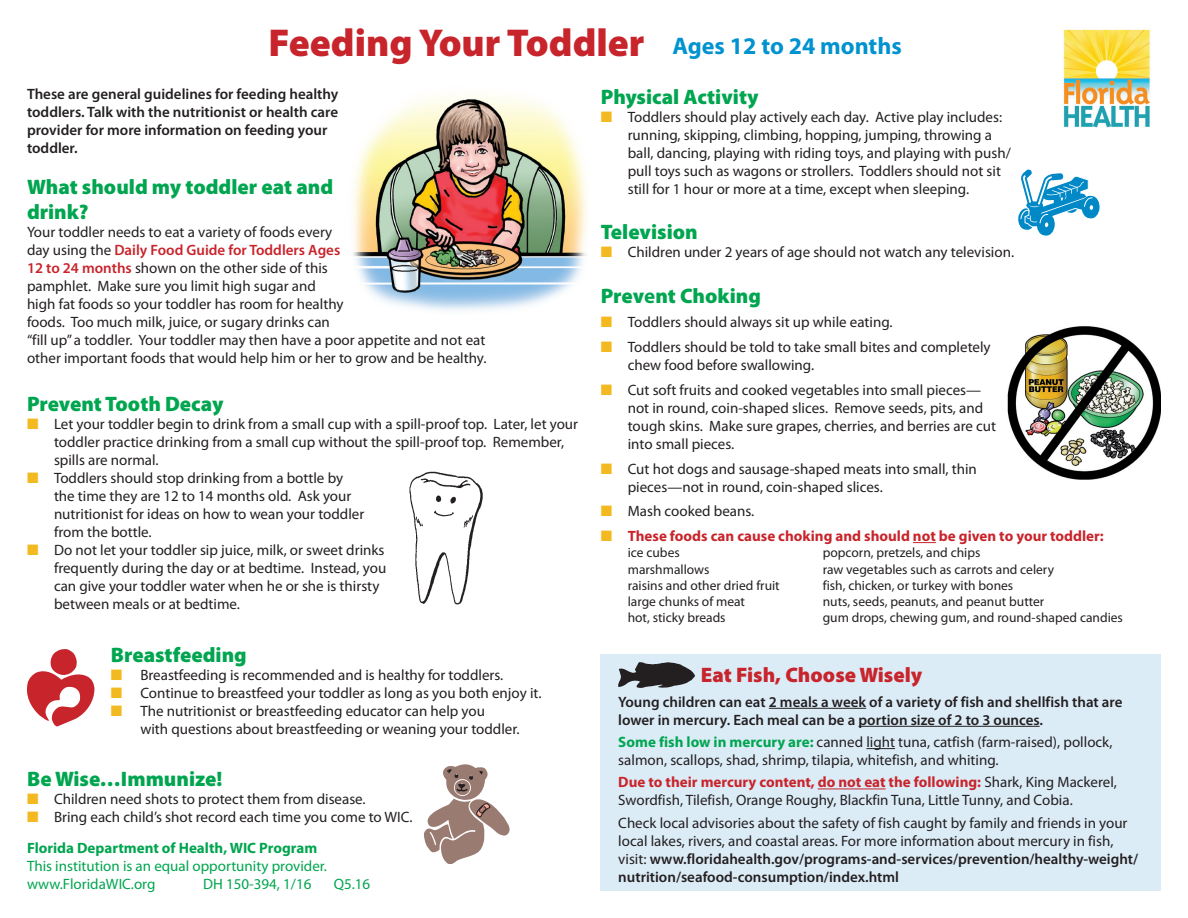
<style>
.page{position:relative;width:1188px;height:918px;background:#fff}
.page>*{position:absolute;margin:0;border:0;box-sizing:border-box;transform-origin:0 0}
.t1{font:900 39px "Myriad Pro";color:#c8242b}
.t2{font:900 21px/25.2px "Myriad Pro";color:#00a54f}
.t3{font:900 21px "Myriad Pro";color:#c8242b}
.t4{font:15px/18px "Myriad Pro";color:#231f20}
.t5{font:600 15px/18px "Myriad Pro";color:#231f20}
.t6{font:15px/18px "Myriad Pro";color:#00a54f}
.t7{font:700 15px "Myriad Pro";color:#c8242b}
.t8{font:700 15px "Myriad Pro";color:#00a54f}
.t9{font:13.5px "Myriad Pro";color:#231f20}
.s1{font-weight:700;font-size:24px;color:#0093d0}
.s2{font-weight:600;color:#c8242b}
.s3{color:#f2b920}
.s4{font-weight:700}
.s5{font-weight:700;color:#00a54f}
.s6{font-weight:700;color:#c8242b}
.s7{font-weight:600}
</style>
<div class="page">
<svg style="left:913px;top:542px;width:23px;height:1px"></svg>
<img style="left:409px;top:471px;width:73px;height:134px">
<svg style="left:27px;top:649px;width:67px;height:77px"></svg>
<img style="left:1007px;top:326px;width:154px;height:154px">
<div style="left:601px;top:655px;width:560px;height:236px;background:#dcecf7"></div>
<img style="left:619px;top:663px;width:75px;height:25px">
<hr style="left:769px;top:708px;width:97px;height:1px;background:#231f20">
<hr style="left:859px;top:726px;width:181px;height:1px;background:#231f20">
<svg style="left:866px;top:748px;width:29px;height:1px"></svg>
<hr style="left:818px;top:789px;width:68px;height:1px;background:#c8242b">
<img style="left:353px;top:96px;width:234px;height:215px">
<svg style="left:424px;top:764px;width:85px;height:100px"></svg>
<svg style="left:1018px;top:170px;width:82px;height:66px"></svg>
<img style="left:1063px;top:29px;width:88px;height:99px">
<h1 class="t1" style="left:269px;top:17px;width:635px">Feeding Your Toddler <span class="s1">Ages 12 to 24 months</span></h1>
<p class="t5" style="left:27px;top:85px;width:313px">These are general guidelines for feeding healthy toddlers. Talk with the nutritionist or health care provider for more information on feeding your toddler.</p>
<h2 class="t2" style="left:27px;top:173px;width:308px">What should my toddler eat and drink?</h2>
<p class="t4" style="left:27px;top:222px;width:461px">Your toddler needs to eat a variety of foods every<br>day using the <span class="s2">Daily Food Guide for Toddlers Ages<br>12 to 24 months</span> shown on the other side of this<br>pamphlet. Make sure you limit high sugar and<br>high fat foods so your toddler has room for healthy<br>foods. Too much milk, juice, or sugary drinks can<br>“fill up” a toddler. Your toddler may then have a poor appetite and not eat other important foods that would help him or her to grow and be healthy.</p>
<h2 class="t2" style="left:27px;top:391px;width:198px">Prevent Tooth Decay</h2>
<p class="t4" style="left:54px;top:415px;width:526px;text-indent:-27px"><span class="s3">■</span> Let your toddler begin to drink from a small cup with a spill‑proof top. Later, let your toddler practice drinking from a small cup without the spill‑proof top. Remember, spills are normal.</p>
<p class="t4" style="left:54px;top:469px;width:312px;text-indent:-27px"><span class="s3">■</span> Toddlers should stop drinking from a bottle by the time they are 12 to 14 months old. Ask your nutritionist for ideas on how to wean your toddler from the bottle.</p>
<p class="t4" style="left:54px;top:541px;width:334px;text-indent:-27px"><span class="s3">■</span> Do not let your toddler sip juice, milk, or sweet drinks frequently during the day or at bedtime. Instead, you can give your toddler water when he or she is thirsty between meals or at bedtime.</p>
<h2 class="t2" style="left:111px;top:641px;width:138px">Breastfeeding</h2>
<p class="t4" style="left:111px;top:665px;width:394px"><span class="s3">■</span> Breastfeeding is recommended and is healthy for toddlers.</p>
<p class="t4" style="left:111px;top:683px;width:432px"><span class="s3">■</span> Continue to breastfeed your toddler as long as you both enjoy it.</p>
<p class="t4" style="left:140px;top:701px;width:381px;text-indent:-30px"><span class="s3">■</span> The nutritionist or breastfeeding educator can help you<br>with questions about breastfeeding or weaning your toddler.</p>
<h2 class="t2" style="left:27px;top:765px;width:197px">Be Wise…Immunize!</h2>
<p class="t4" style="left:27px;top:790px;width:340px"><span class="s3">■</span> Children need shots to protect them from disease.</p>
<p class="t4" style="left:27px;top:808px;width:387px"><span class="s3">■</span> Bring each child’s shot record each time you come to WIC.</p>
<p class="t8" style="left:27px;top:839px;width:292px">Florida Department of Health, WIC Program</p>
<p class="t6" style="left:27px;top:857px;width:302px">This institution is an equal opportunity provider. www.FloridaWIC.org</p>
<p class="t6" style="left:203px;top:875px;width:110px">DH 150-394, 1/16</p>
<p class="t6" style="left:334px;top:875px;width:38px">Q5.16</p>
<h2 class="t2" style="left:601px;top:83px;width:159px">Physical Activity</h2>
<p class="t4" style="left:628px;top:107px;width:385px;text-indent:-27px"><span class="s3">■</span> Toddlers should play actively each day. Active play includes: running, skipping, climbing, hopping, jumping, throwing a ball, dancing, playing with riding toys, and playing with push/ pull toys such as wagons or strollers. Toddlers should not sit still for 1 hour or more at a time, except when sleeping.</p>
<h2 class="t2" style="left:601px;top:219px;width:99px">Television</h2>
<p class="t4" style="left:601px;top:243px;width:415px"><span class="s3">■</span> Children under 2 years of age should not watch any television.</p>
<h2 class="t2" style="left:601px;top:282px;width:162px">Prev<span class="s4">e</span>nt Choking</h2>
<p class="t4" style="left:601px;top:313px;width:293px"><span class="s3">■</span> Toddlers should always sit up while eating.</p>
<p class="t4" style="left:628px;top:338px;width:364px;text-indent:-27px"><span class="s3">■</span> Toddlers should be told to take small bites and completely chew food before swallowing.</p>
<p class="t4" style="left:628px;top:381px;width:370px;text-indent:-27px"><span class="s3">■</span> Cut soft fruits and cooked vegetables into small pieces— not in round, coin‑shaped slices. Remove seeds, pits, and tough skins. Make sure grapes, cherries, and berries are cut into small pieces.</p>
<p class="t4" style="left:628px;top:459px;width:351px;text-indent:-27px"><span class="s3">■</span> Cut hot dogs and sausage-shaped meats into small, thin pieces—not in round, coin‑shaped slices.</p>
<p class="t4" style="left:601px;top:502px;width:155px"><span class="s3">■</span> Mash cooked beans.</p>
<p class="t7" style="left:601px;top:526px;width:504px"><span class="s3">■</span> These foods can cause choking and should not be given to your toddler:</p>
<p class="t9" style="left:628px;top:544px;width:54px">ice cubes</p>
<p class="t9" style="left:823px;top:544px;width:159px">popcorn, pretzels, and chips</p>
<p class="t9" style="left:628px;top:561px;width:83px">marshmallows</p>
<p class="t9" style="left:823px;top:561px;width:233px">raw vegetables such as carrots and celery</p>
<p class="t9" style="left:628px;top:577px;width:154px">raisins and other dried fruit</p>
<p class="t9" style="left:823px;top:577px;width:192px">fish, chicken, or turkey with bones</p>
<p class="t9" style="left:628px;top:593px;width:119px">large chunks of meat</p>
<p class="t9" style="left:823px;top:593px;width:223px">nuts, seeds, peanuts, and peanut butter</p>
<p class="t9" style="left:628px;top:609px;width:99px">hot, sticky breads</p>
<p class="t9" style="left:823px;top:609px;width:302px">gum drops, chewing gum, and round-shaped candies</p>
<h2 class="t3" style="left:701px;top:661px;width:223px">Eat Fish, Choose Wisely</h2>
<p class="t5" style="left:618px;top:692px;width:506px">Young children can eat 2 meals a week of a variety of fish and shellfish that are lower in mercury. Each meal can be a portion size of 2 to 3 ounces.</p>
<p class="t4" style="left:618px;top:733px;width:496px"><span class="s5">Some fish low in mercury are:</span> canned light tuna, catfish (farm-raised), pollock, salmon, scallops, shad, shrimp, tilapia, whitefish, and whiting.</p>
<p class="t4" style="left:618px;top:773px;width:500px"><span class="s6">Due to their mercury content, do not eat the following:</span> Shark, King Mackerel,<br>Swordfish, Tilefish, Orange Roughy, Blackfin Tuna, Little Tunny, and Cobia.</p>
<p class="t4" style="left:618px;top:813px;width:521px">Check local advisories about the safety of fish caught by family and friends in your local lakes, rivers, and coastal areas. For more information about mercury in fish, visit: <span class="s7">www.floridahealth.gov/programs-and-services/prevention/healthy-weight/ nutrition/seafood-consumption/index.html</span></p>
</div>
